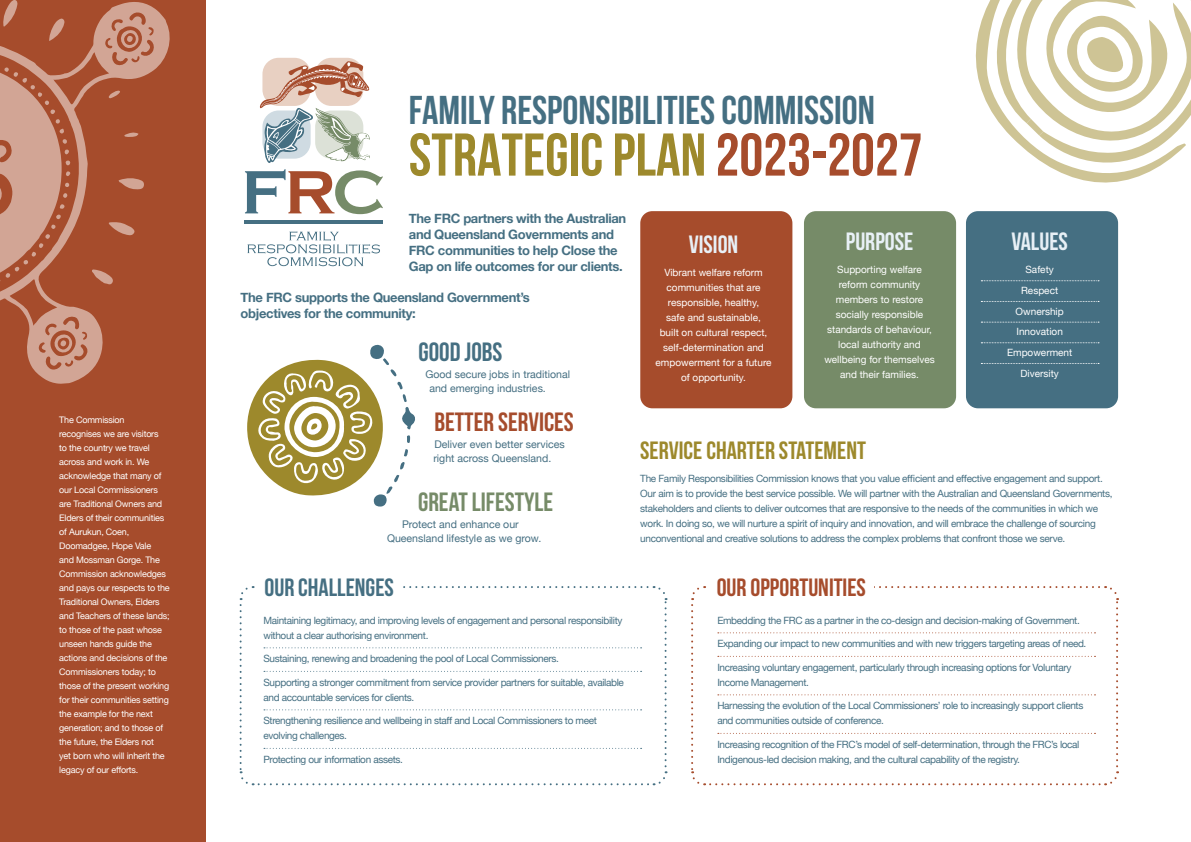
<style>
.page{position:relative;width:1191px;height:842px;background:#fff}
.page>*{position:absolute;margin:0;border:0;box-sizing:border-box;transform-origin:0 0}
.t1{font:700 60.2px "Bebas Neue";color:#9d892c}
.t2{font:700 40.2px "Bebas Neue";color:#456f82}
.t3{font:700 26.4px "Bebas Neue";color:#a64c2c}
.t4{font:700 26.4px "Bebas Neue";color:#768b68}
.t5{font:700 26.4px "Bebas Neue";color:#456f82}
.t6{font:700 25px "Bebas Neue";color:#9d892c}
.t7{font:700 25px "Bebas Neue";color:#e8f0f6}
.t8{font:700 25px "Bebas Neue";color:#a64c2c}
.t9{font:700 25px "Bebas Neue";color:#456f82}
.t10{font:700 13px/16px "Helvetica Neue";letter-spacing:-.025em;color:#456f82}
.t11{font:10.6px/13.9px "Helvetica Neue";color:#456f82}
.t12{font:10px/15px "Helvetica Neue";letter-spacing:-.035em;color:#456f82}
.t13{font:10px/15px "Helvetica Neue";color:#fff;text-align:center}
.t14{font:9px/14px "Helvetica Neue";letter-spacing:-.02em;color:#fff}
.s1{color:#a64c2c}
</style>
<div class="page">
<div style="left:0;top:0;width:205px;height:842px;background:#a64c2c"></div>
<svg style="left:0;top:2px;width:170px;height:382px"></svg>
<svg style="left:3px;top:0;width:15px;height:27px"></svg>
<svg style="left:49px;top:18px;width:16px;height:23px"></svg>
<svg style="left:117px;top:177px;width:27px;height:13px"></svg>
<svg style="left:108px;top:222px;width:27px;height:13px"></svg>
<svg style="left:91px;top:269px;width:22px;height:16px"></svg>
<svg style="left:124px;top:131px;width:14px;height:6px"></svg>
<svg style="left:108px;top:91px;width:12px;height:7px"></svg>
<svg style="left:0;top:64px;width:71px;height:224px"></svg>
<svg style="left:53px;top:333px;width:20px;height:20px"></svg>
<svg style="left:120px;top:29px;width:20px;height:20px"></svg>
<svg style="left:975px;top:0;width:216px;height:183px"></svg>
<svg style="left:247px;top:231px;width:133px;height:35px"></svg>
<hr style="left:244px;top:221px;width:138px;height:3px;background:#456f82">
<svg style="left:245px;top:169px;width:138px;height:45px"></svg>
<svg style="left:260px;top:58px;width:110px;height:105px"></svg>
<div style="left:640px;top:211px;width:152px;height:197px;background:#a64c2c;border-radius:12px"></div>
<div style="left:804px;top:211px;width:152px;height:197px;background:#768b68;border-radius:12px"></div>
<div style="left:966px;top:211px;width:152px;height:197px;background:#456f82;border-radius:12px"></div>
<svg style="left:981px;top:280px;width:118px;height:1px"></svg>
<svg style="left:981px;top:301px;width:118px;height:1px"></svg>
<svg style="left:981px;top:322px;width:118px;height:1px"></svg>
<svg style="left:981px;top:343px;width:118px;height:1px"></svg>
<svg style="left:981px;top:363px;width:118px;height:1px"></svg>
<div style="left:374px;top:494px;width:13px;height:12px;background:#456f82;border-radius:50%"></div>
<svg style="left:247px;top:344px;width:168px;height:154px"></svg>
<svg style="left:239px;top:586px;width:428px;height:200px"></svg>
<svg style="left:691px;top:586px;width:428px;height:200px"></svg>
<p class="t14" style="left:59px;top:413px;width:112px">The Commission<br>recognises we are visitors<br>to the country we travel across and work in. We acknowledge that many of our Local Commissioners are Traditional Owners and<br>Elders of their communities of Aurukun, Coen,<br>Doomadgee, Hope Vale<br>and Mossman Gorge. The<br>Commission acknowledges and pays our respects to the<br>Traditional Owners, Elders and Teachers of these lands; to those of the past whose unseen hands guide the actions and decisions of the<br>Commissioners today; to those of the present working for their communities setting the example for the next generation; and to those of the future, the Elders not<br>yet born who will inherit the legacy of our efforts.</p>
<h2 class="t2" style="left:409px;top:88px;width:467px">FAMILY RESPONSIBILITIES COMMISSION</h2>
<h1 class="t1" style="left:409px;top:122px;width:515px">STRATEGIC PLAN <span class="s1">2023-2027</span></h1>
<h3 class="t10" style="left:409px;top:211px;width:219px">The FRC partners with the Australian and Queensland Governments and FRC communities to help Close the Gap on life outcomes for our clients.</h3>
<h3 class="t10" style="left:241px;top:290px;width:290px">The FRC supports the Queensland Government’s objectives for the community:</h3>
<h3 class="t5" style="left:418px;top:337px;width:85px">GOOD JOBS</h3>
<p class="t11" style="left:429px;top:368px;width:142px;text-indent:-4px">Good secure jobs in traditional and emerging industries.</p>
<h3 class="t3" style="left:434px;top:407px;width:141px">BETTER SERVICES</h3>
<p class="t11" style="left:433px;top:438px;width:133px">Deliver even better services right across Queensland.</p>
<h3 class="t4" style="left:418px;top:487px;width:137px">GREAT LIFESTYLE</h3>
<p class="t11" style="left:387px;top:518px;width:156px;text-indent:15px">Protect and enhance our<br>Queensland lifestyle as we grow.</p>
<h3 class="t9" style="left:264px;top:574px;width:131px">OUR CHALLENGES</h3>
<p class="t12" style="left:263px;top:613px;width:360px">Maintaining legitimacy, and improving levels of engagement and personal responsibility without a clear authorising environment.</p>
<p class="t12" style="left:263px;top:652px;width:297px">Sustaining, renewing and broadening the pool of Local Commissioners.</p>
<p class="t12" style="left:263px;top:675px;width:362px">Supporting a stronger commitment from service provider partners for suitable, available and accountable services for clients.</p>
<p class="t12" style="left:263px;top:714px;width:335px">Strengthening resilience and wellbeing in staff and Local Commissioners to meet evolving challenges.</p>
<p class="t12" style="left:263px;top:752px;width:141px">Protecting our information assets.</p>
<h3 class="t7" style="left:689px;top:230px;width:51px">VISION</h3>
<p class="t13" style="left:655px;top:266px;width:117px">Vibrant welfare reform communities that are responsible, healthy,<br>safe and sustainable, built on cultural respect, self-determination and empowerment for a future of opportunity.</p>
<h3 class="t7" style="left:846px;top:228px;width:69px">PURPOSE</h3>
<p class="t13" style="left:824px;top:263px;width:112px">Supporting welfare reform community members to restore socially responsible standards of behaviour, local authority and wellbeing for themselves and their families.</p>
<h3 class="t7" style="left:1011px;top:228px;width:58px">VALUES</h3>
<p class="t13" style="left:1007px;top:260px;width:67px;line-height:20.7px">Safety<br>Respect<br>Ownership<br>Innovation<br>Empowerment<br>Diversity</p>
<h3 class="t6" style="left:640px;top:436px;width:227px">SERVICE CHARTER STATEMENT</h3>
<p class="t12" style="left:640px;top:472px;width:474px">The Family Responsibilities Commission knows that you value efficient and effective engagement and support.<br>Our aim is to provide the best service possible. We will partner with the Australian and Queensland Governments, stakeholders and clients to deliver outcomes that are responsive to the needs of the communities in which we work. In doing so, we will nurture a spirit of inquiry and innovation, and will embrace the challenge of sourcing unconventional and creative solutions to address the complex problems that confront those we serve.</p>
<h3 class="t8" style="left:716px;top:574px;width:151px">OUR OPPORTUNITIES</h3>
<p class="t12" style="left:717px;top:613px;width:364px">Embedding the FRC as a partner in the co-design and decision-making of Government.</p>
<p class="t12" style="left:717px;top:637px;width:370px">Expanding our impact to new communities and with new triggers targeting areas of need.</p>
<p class="t12" style="left:717px;top:660px;width:355px">Increasing voluntary engagement, particularly through increasing options for Voluntary<br>Income Management.</p>
<p class="t12" style="left:717px;top:699px;width:367px">Harnessing the evolution of the Local Commissioners’ role to increasingly support clients and communities outside of conference.</p>
<p class="t12" style="left:717px;top:737px;width:364px">Increasing recognition of the FRC’s model of self-determination, through the FRC’s local<br>Indigenous-led decision making, and the cultural capability of the registry.</p>
</div>
